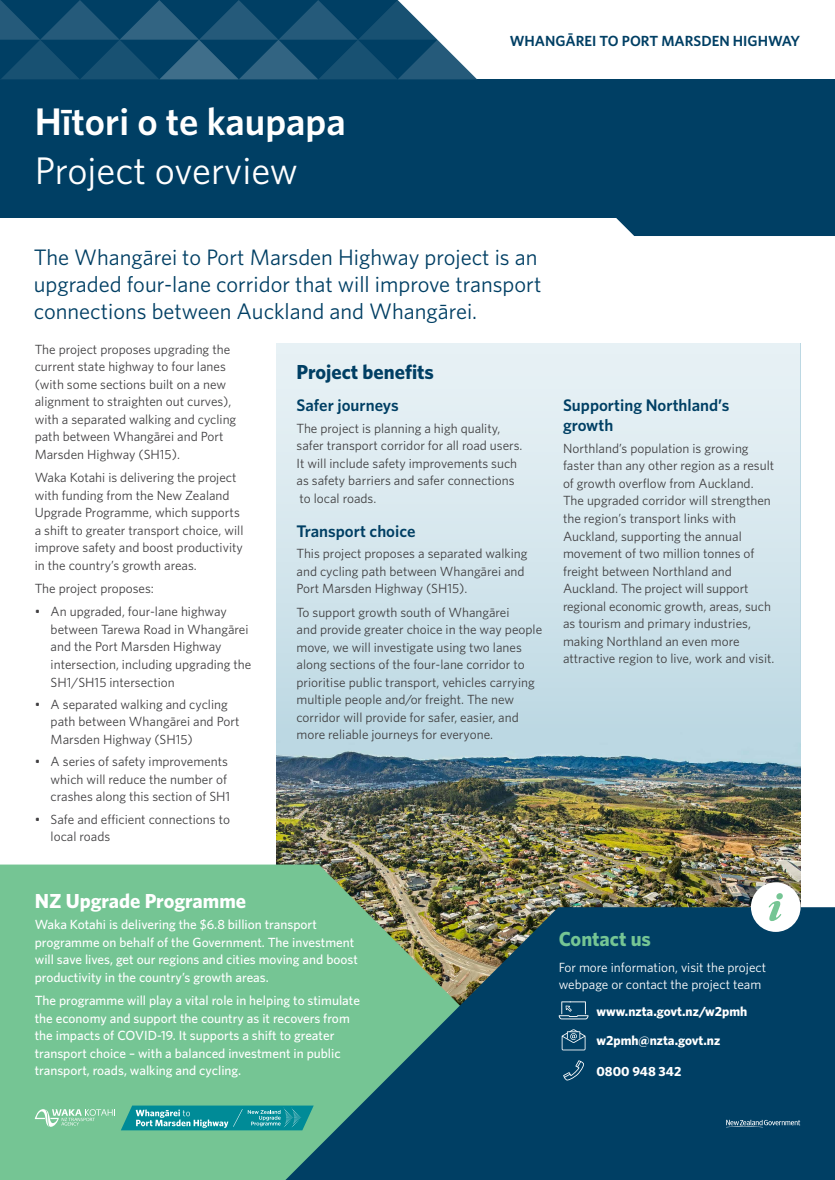
<style>
.page{position:relative;width:835px;height:1180px;background:#fff}
.page>*{position:absolute;margin:0;border:0;box-sizing:border-box;transform-origin:0 0}
.t1{font:600 38.5px "Whitney";color:#fff}
.t2{font:38.5px "Whitney";color:#fff}
.t3{font:22.4px/27.3px "Whitney";color:#003f64}
.t4{font:700 20.3px "Whitney";color:#fff}
.t5{font:700 20.3px "Whitney";color:#003f64}
.t6{font:700 20.3px "Whitney";color:#75c594}
.t7{font:600 16.8px/20.3px "Whitney";color:#003f64}
.t8{font:600 14.7px "Whitney";color:#003f64}
.t9{font:13.3px/17.5px "Whitney";color:#414042}
.t10{font:500 13.3px/17.5px "Whitney";color:#fff}
.t11{font:13.3px/17.5px "Whitney";color:#fff}
.t12{font:700 13.3px "Whitney";color:#fff}
</style>
<div class="page">
<img style="left:276px;top:732px;width:524px;height:175px">
<div style="left:276px;top:343px;width:524px;height:389px;background:linear-gradient(to bottom,#ebf3f6,#bfd9e4)"></div>
<svg style="left:0;top:864px;width:634px;height:316px;background:#76bb8c"></svg>
<div style="left:0;top:79px;width:834px;height:139px;background:#003f64"></div>
<div style="left:616px;top:218px;width:218px;height:18px;background:#003f64"></div>
<svg style="left:159px;top:79px;width:318px;height:1px"></svg>
<svg style="left:0;top:0;width:477px;height:79px;background:#245a7a"></svg>
<svg style="left:35px;top:1107px;width:80px;height:20px;background:#91d0aa"></svg>
<svg style="left:121px;top:1105px;width:159px;height:25px;background:#2a9ea5"></svg>
<svg style="left:280px;top:907px;width:554px;height:273px;background:#1f5c6c"></svg>
<svg style="left:726px;top:1119px;width:74px;height:8px"></svg>
<svg style="left:558px;top:1001px;width:30px;height:18px"></svg>
<svg style="left:561px;top:1029px;width:24px;height:21px"></svg>
<svg style="left:563px;top:1060px;width:21px;height:20px"></svg>
<div style="left:750px;top:882px;width:50px;height:50px;background:#fff;border-radius:50%"></div>
<svg style="left:768px;top:893px;width:14px;height:28px"></svg>
<h1 class="t1" style="left:35px;top:96px;width:312px">Hītori o te kaupapa</h1>
<h1 class="t2" style="left:35px;top:145px;width:265px">Project overview</h1>
<p class="t8" style="left:509px;top:32px;width:292px">WHANGĀREI TO PORT MARSDEN HIGHWAY</p>
<h2 class="t3" style="left:34px;top:242px;width:509px">The Whangārei to Port Marsden Highway project is an upgraded four-lane corridor that will improve transport connections between Auckland and Whangārei.</h2>
<p class="t9" style="left:35px;top:340px;width:203px">The project proposes upgrading the current state highway to four lanes (with some sections built on a new alignment to straighten out curves), with a separated walking and cycling path between Whangārei and Port Marsden Highway (SH15).</p>
<p class="t9" style="left:35px;top:468px;width:210px">Waka Kotahi is delivering the project with funding from the New Zealand Upgrade Programme, which supports a shift to greater transport choice, will improve safety and boost productivity in the country’s growth areas.</p>
<p class="t9" style="left:35px;top:579px;width:121px">The project proposes:</p>
<p class="t9" style="left:51px;top:603px;width:202px;text-indent:-16px">• An upgraded, four-lane highway between Tarewa Road in Whangārei and the Port Marsden Highway intersection, including upgrading the<br>SH1/SH15 intersection</p>
<p class="t9" style="left:51px;top:695px;width:190px;text-indent:-16px">• A separated walking and cycling path between Whangārei and Port<br>Marsden Highway (SH15)</p>
<p class="t9" style="left:51px;top:753px;width:181px;text-indent:-16px">• A series of safety improvements which will reduce the number of crashes along this section of SH1</p>
<p class="t9" style="left:51px;top:810px;width:181px;text-indent:-16px">• Safe and efficient connections to local roads</p>
<h3 class="t5" style="left:296px;top:358px;width:139px">Project benefits</h3>
<p class="t7" style="left:296px;top:395px;width:104px">Safer journeys</p>
<p class="t9" style="left:296px;top:419px;width:227px">The project is planning a high quality, safer transport corridor for all road users.<br>It will include safety improvements such as safety barriers and safer connections to local roads.</p>
<p class="t7" style="left:296px;top:520px;width:120px">Transport choice</p>
<p class="t9" style="left:296px;top:544px;width:232px">This project proposes a separated walking and cycling path between Whangārei and<br>Port Marsden Highway (SH15).</p>
<p class="t9" style="left:296px;top:603px;width:247px">To support growth south of Whangārei<br>and provide greater choice in the way people move, we will investigate using two lanes along sections of the four-lane corridor to prioritise public transport, vehicles carrying multiple people and/or freight. The new corridor will provide for safer, easier, and more reliable journeys for everyone.</p>
<p class="t7" style="left:563px;top:395px;width:168px">Supporting Northland’s growth</p>
<p class="t9" style="left:563px;top:439px;width:213px">Northland’s population is growing faster than any other region as a result of growth overflow from Auckland.<br>The upgraded corridor will strengthen the region’s transport links with Auckland, supporting the annual movement of two million tonnes of freight between Northland and Auckland. The project will support regional economic growth, areas, such as tourism and primary industries, making Northland an even more attractive region to live, work and visit.</p>
<h3 class="t4" style="left:35px;top:887px;width:213px">NZ Upgrade Programme</h3>
<p class="t10" style="left:35px;top:916px;width:324px">Waka Kotahi is delivering the $6.8 billion transport programme on behalf of the Government. The investment will save lives, get our regions and cities moving and boost productivity in the country’s growth areas.</p>
<p class="t10" style="left:35px;top:992px;width:327px">The programme will play a vital role in helping to stimulate the economy and support the country as it recovers from the impacts of COVID-19. It supports a shift to greater transport choice – with a balanced investment in public transport, roads, walking and cycling.</p>
<h3 class="t6" style="left:558px;top:925px;width:94px">Contact us</h3>
<p class="t11" style="left:558px;top:958px;width:209px">For more information, visit the project webpage or contact the project team</p>
<p class="t12" style="left:596px;top:1002px;width:152px">www.nzta.govt.nz/w2pmh</p>
<p class="t12" style="left:596px;top:1031px;width:125px">w2pmh@nzta.govt.nz</p>
<p class="t12" style="left:596px;top:1062px;width:86px">0800 948 342</p>
</div>
